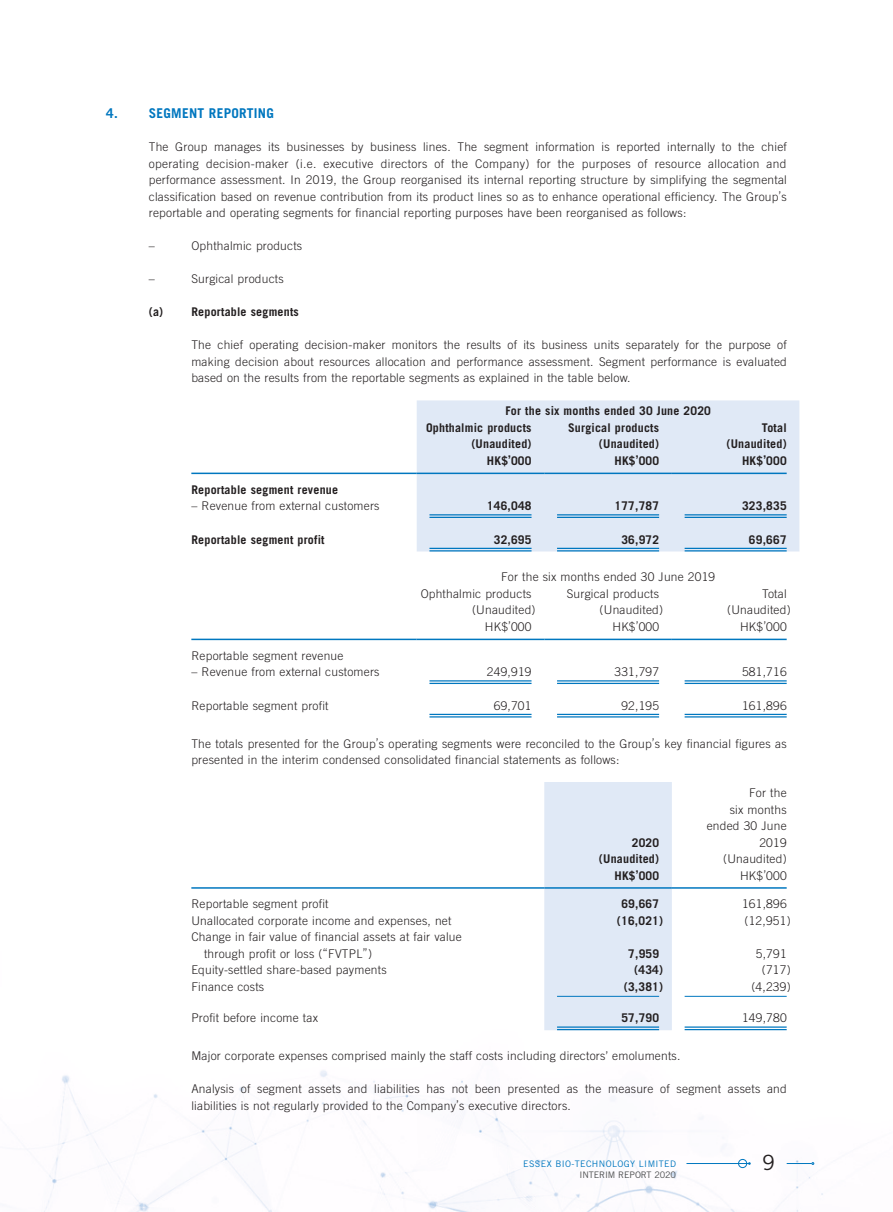
<style>
.page{position:relative;width:893px;height:1212px;background:#fff}
.page>*{position:absolute;margin:0;border:0;box-sizing:border-box;transform-origin:0 0}
.t1{font:21px "Trade Gothic LT Std";color:#231f20}
.Notes_HD1{font:700 13.5px "Trade Gothic LT Std";letter-spacing:.02em;color:#0077bf}
.Notes{font:300 12px/16.5px "Trade Gothic LT Std";letter-spacing:.02em;color:#231f20}
.Notes-2{font:700 12px "Trade Gothic LT Std";letter-spacing:.02em;color:#231f20}
.Notes_HD2{font:700 12px "Trade Gothic LT Std";letter-spacing:.02em;color:#231f20}
.t2{font:9px "Trade Gothic LT Std";letter-spacing:.04em;color:#0077bf}
.t3{font:9px "Trade Gothic LT Std";letter-spacing:-.01em;color:#4b4c4d}
</style>
<div class="page">
<img style="left:44px;top:995px;width:779px;height:217px">
<div style="left:738px;top:1159px;width:9px;height:9px;border:1px solid #0077bf;border-radius:50%"></div>
<svg style="left:787px;top:1162px;width:27px;height:2px"></svg>
<hr style="left:686px;top:1163px;width:63px;height:1px;background:#0077bf">
<div style="left:417px;top:400px;width:382px;height:151px;background:#e0e9f6"></div>
<hr style="left:191px;top:473px;width:226px;height:1px;background:#0077bf">
<hr style="left:417px;top:473px;width:127px;height:1px;background:#0077bf">
<hr style="left:544px;top:473px;width:128px;height:1px;background:#0077bf">
<hr style="left:672px;top:473px;width:115px;height:1px;background:#0077bf">
<hr style="left:429px;top:514px;width:102px;height:1px;background:#0077bf">
<hr style="left:429px;top:517px;width:102px;height:1px;background:#0077bf">
<hr style="left:557px;top:514px;width:102px;height:1px;background:#0077bf">
<hr style="left:557px;top:517px;width:102px;height:1px;background:#0077bf">
<hr style="left:685px;top:514px;width:102px;height:1px;background:#0077bf">
<hr style="left:685px;top:517px;width:102px;height:1px;background:#0077bf">
<hr style="left:429px;top:548px;width:102px;height:1px;background:#0077bf">
<hr style="left:429px;top:550px;width:102px;height:1px;background:#0077bf">
<hr style="left:557px;top:548px;width:102px;height:1px;background:#0077bf">
<hr style="left:557px;top:550px;width:102px;height:1px;background:#0077bf">
<hr style="left:685px;top:548px;width:102px;height:1px;background:#0077bf">
<hr style="left:685px;top:550px;width:102px;height:1px;background:#0077bf">
<hr style="left:191px;top:639px;width:226px;height:1px;background:#0077bf">
<hr style="left:417px;top:639px;width:127px;height:1px;background:#0077bf">
<hr style="left:544px;top:639px;width:128px;height:1px;background:#0077bf">
<hr style="left:672px;top:639px;width:115px;height:1px;background:#0077bf">
<hr style="left:429px;top:680px;width:102px;height:1px;background:#0077bf">
<hr style="left:429px;top:683px;width:102px;height:1px;background:#0077bf">
<hr style="left:557px;top:680px;width:102px;height:1px;background:#0077bf">
<hr style="left:557px;top:683px;width:102px;height:1px;background:#0077bf">
<hr style="left:685px;top:680px;width:102px;height:1px;background:#0077bf">
<hr style="left:685px;top:683px;width:102px;height:1px;background:#0077bf">
<hr style="left:429px;top:714px;width:102px;height:1px;background:#0077bf">
<hr style="left:429px;top:716px;width:102px;height:1px;background:#0077bf">
<hr style="left:557px;top:714px;width:102px;height:1px;background:#0077bf">
<hr style="left:557px;top:716px;width:102px;height:1px;background:#0077bf">
<hr style="left:685px;top:714px;width:102px;height:1px;background:#0077bf">
<hr style="left:685px;top:716px;width:102px;height:1px;background:#0077bf">
<div style="left:544px;top:782px;width:128px;height:248px;background:#e0e9f6"></div>
<hr style="left:191px;top:887px;width:353px;height:2px;background:#0077bf">
<hr style="left:544px;top:887px;width:128px;height:2px;background:#0077bf">
<hr style="left:672px;top:887px;width:115px;height:2px;background:#0077bf">
<hr style="left:557px;top:996px;width:102px;height:1px;background:#0077bf">
<hr style="left:685px;top:996px;width:102px;height:1px;background:#0077bf">
<hr style="left:557px;top:1026px;width:102px;height:2px;background:#0077bf">
<hr style="left:557px;top:1029px;width:102px;height:1px;background:#0077bf">
<hr style="left:685px;top:1026px;width:102px;height:2px;background:#0077bf">
<hr style="left:685px;top:1029px;width:102px;height:1px;background:#0077bf">
<p class="Notes_HD1" style="left:106px;top:105px;width:169px">4. SEGMENT REPORTING</p>
<p class="Notes" style="left:149px;top:139px;width:640px;text-align:justify">The Group manages its businesses by business lines. The segment information is reported internally to the chief operating decision-maker (i.e. executive directors of the Company) for the purposes of resource allocation and performance assessment. In 2019, the Group reorganised its internal reporting structure by simplifying the segmental classification based on revenue contribution from its product lines so as to enhance operational efficiency. The Group’s reportable and operating segments for financial reporting purposes have been reorganised as follows:</p>
<p class="Notes" style="left:149px;top:238px;width:7px">–</p>
<p class="Notes" style="left:191px;top:238px;width:112px">Ophthalmic products</p>
<p class="Notes" style="left:149px;top:271px;width:7px">–</p>
<p class="Notes" style="left:191px;top:271px;width:94px">Surgical products</p>
<p class="Notes_HD2" style="left:149px;top:305px;width:152px">(a) Reportable segments</p>
<p class="Notes" style="left:191px;top:337px;width:597px;text-align:justify">The chief operating decision-maker monitors the results of its business units separately for the purpose of making decision about resources allocation and performance assessment. Segment performance is evaluated based on the results from the reportable segments as explained in the table below.</p>
<p class="Notes-2" style="left:505px;top:404px;width:207px">For the six months ended 30 June 2020</p>
<p class="Notes-2" style="left:426px;top:420px;width:107px">Ophthalmic products</p>
<p class="Notes-2" style="left:568px;top:420px;width:93px">Surgical products</p>
<p class="Notes-2" style="left:762px;top:420px;width:26px">Total</p>
<p class="Notes-2" style="left:471px;top:437px;width:62px">(Unaudited)</p>
<p class="Notes-2" style="left:599px;top:437px;width:62px">(Unaudited)</p>
<p class="Notes-2" style="left:726px;top:437px;width:62px">(Unaudited)</p>
<p class="Notes-2" style="left:487px;top:453px;width:46px">HK$’000</p>
<p class="Notes-2" style="left:614px;top:453px;width:46px">HK$’000</p>
<p class="Notes-2" style="left:742px;top:453px;width:46px">HK$’000</p>
<p class="Notes-2" style="left:191px;top:482px;width:148px">Reportable segment revenue</p>
<p class="Notes" style="left:191px;top:497px;width:190px">– Revenue from external customers</p>
<p class="Notes-2" style="left:487px;top:498px;width:46px">146,048</p>
<p class="Notes-2" style="left:614px;top:498px;width:46px">177,787</p>
<p class="Notes-2" style="left:742px;top:498px;width:46px">323,835</p>
<p class="Notes-2" style="left:191px;top:532px;width:135px">Reportable segment profit</p>
<p class="Notes-2" style="left:494px;top:532px;width:39px">32,695</p>
<p class="Notes-2" style="left:621px;top:532px;width:39px">36,972</p>
<p class="Notes-2" style="left:749px;top:532px;width:39px">69,667</p>
<p class="Notes" style="left:501px;top:569px;width:216px">For the six months ended 30 June 2019</p>
<p class="Notes" style="left:421px;top:585px;width:112px">Ophthalmic products</p>
<p class="Notes" style="left:567px;top:585px;width:94px">Surgical products</p>
<p class="Notes" style="left:762px;top:585px;width:26px">Total</p>
<p class="Notes" style="left:472px;top:602px;width:65px">(Unaudited)</p>
<p class="Notes" style="left:600px;top:602px;width:65px">(Unaudited)</p>
<p class="Notes" style="left:727px;top:602px;width:65px">(Unaudited)</p>
<p class="Notes" style="left:485px;top:618px;width:48px">HK$’000</p>
<p class="Notes" style="left:612px;top:618px;width:48px">HK$’000</p>
<p class="Notes" style="left:740px;top:618px;width:48px">HK$’000</p>
<p class="Notes" style="left:191px;top:647px;width:154px">Reportable segment revenue</p>
<p class="Notes" style="left:191px;top:663px;width:190px">– Revenue from external customers</p>
<p class="Notes" style="left:487px;top:663px;width:46px">249,919</p>
<p class="Notes" style="left:614px;top:663px;width:46px">331,797</p>
<p class="Notes" style="left:742px;top:663px;width:46px">581,716</p>
<p class="Notes" style="left:191px;top:697px;width:139px">Reportable segment profit</p>
<p class="Notes" style="left:494px;top:697px;width:39px">69,701</p>
<p class="Notes" style="left:621px;top:697px;width:39px">92,195</p>
<p class="Notes" style="left:742px;top:697px;width:46px">161,896</p>
<p class="Notes" style="left:191px;top:735px;width:597px">The totals presented for the Group’s operating segments were reconciled to the Group’s key financial figures as presented in the interim condensed consolidated financial statements as follows:</p>
<p class="Notes" style="left:749px;top:784px;width:39px">For the</p>
<p class="Notes" style="left:730px;top:801px;width:58px">six months</p>
<p class="Notes" style="left:707px;top:817px;width:81px">ended 30 June</p>
<p class="Notes-2" style="left:632px;top:835px;width:29px">2020</p>
<p class="Notes" style="left:759px;top:834px;width:29px">2019</p>
<p class="Notes-2" style="left:599px;top:851px;width:62px">(Unaudited)</p>
<p class="Notes" style="left:723px;top:850px;width:65px">(Unaudited)</p>
<p class="Notes-2" style="left:614px;top:868px;width:46px">HK$’000</p>
<p class="Notes" style="left:740px;top:867px;width:48px">HK$’000</p>
<p class="Notes" style="left:191px;top:895px;width:139px">Reportable segment profit</p>
<p class="Notes-2" style="left:621px;top:896px;width:39px">69,667</p>
<p class="Notes" style="left:742px;top:895px;width:46px">161,896</p>
<p class="Notes" style="left:191px;top:912px;width:262px">Unallocated corporate income and expenses, net</p>
<p class="Notes-2" style="left:617px;top:913px;width:48px">(16,021)</p>
<p class="Notes" style="left:744px;top:912px;width:48px">(12,951)</p>
<p class="Notes" style="left:204px;top:928px;width:259px;text-indent:-13px">Change in fair value of financial assets at fair value through profit or loss (“FVTPL”)</p>
<p class="Notes-2" style="left:628px;top:946px;width:32px">7,959</p>
<p class="Notes" style="left:756px;top:945px;width:32px">5,791</p>
<p class="Notes" style="left:191px;top:961px;width:197px">Equity-settled share-based payments</p>
<p class="Notes-2" style="left:634px;top:962px;width:30px">(434)</p>
<p class="Notes" style="left:762px;top:961px;width:30px">(717)</p>
<p class="Notes" style="left:191px;top:978px;width:74px">Finance costs</p>
<p class="Notes-2" style="left:624px;top:979px;width:41px">(3,381)</p>
<p class="Notes" style="left:751px;top:978px;width:41px">(4,239)</p>
<p class="Notes" style="left:191px;top:1009px;width:128px">Profit before income tax</p>
<p class="Notes-2" style="left:621px;top:1011px;width:39px">57,790</p>
<p class="Notes" style="left:742px;top:1009px;width:46px">149,780</p>
<p class="Notes" style="left:191px;top:1047px;width:491px">Major corporate expenses comprised mainly the staff costs including directors’ emoluments.</p>
<p class="Notes" style="left:191px;top:1080px;width:597px">Analysis of segment assets and liabilities has not been presented as the measure of segment assets and liabilities is not regularly provided to the Company’s executive directors.</p>
<p class="t2" style="left:523px;top:1158px;width:154px">ESSEX BIO-TECHNOLOGY LIMITED</p>
<p class="t3" style="left:579px;top:1169px;width:98px">INTERIM REPORT 2020</p>
<h1 class="t1" style="left:762px;top:1150px;width:14px">9</h1>
</div>
